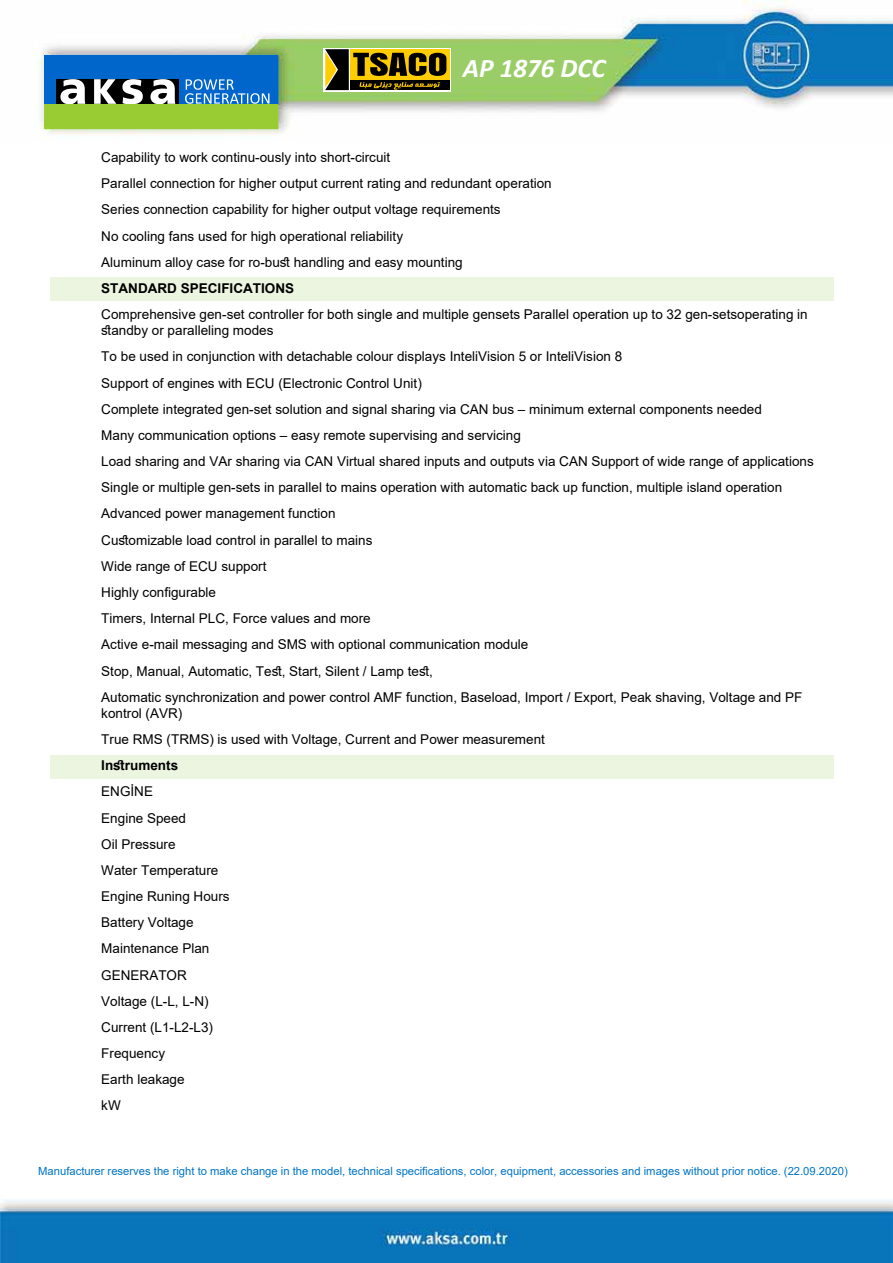
<style>
.page{position:relative;width:893px;height:1263px;background:#fff}
.page>*{position:absolute;margin:0;border:0;box-sizing:border-box;transform-origin:0 0}
.t1{font:italic 700 27px "Calibri";color:#fff}
.t2{font:13.5px/26.1px "Arial";color:#000}
.t3{font:700 13.5px "Arial";color:#000}
.t4{font:11.25px "Arial";color:#0075c4}
</style>
<div class="page">
<img style="left:36px;top:0;width:856px;height:138px">
<img style="left:0;top:1200px;width:892px;height:63px">
<div style="left:51px;top:277px;width:783px;height:24px;background:#ebf5e0"></div>
<div style="left:51px;top:755px;width:783px;height:24px;background:#ebf5e0"></div>
<svg style="left:323px;top:48px;width:128px;height:44px"></svg>
<svg style="left:446px;top:49px;width:4px;height:30px"></svg>
<div style="left:350px;top:81px;width:100px;height:9px;background:#000"></div>
<svg style="left:325px;top:49px;width:121px;height:41px;background:#695505"></svg>
<div style="left:44px;top:104px;width:234px;height:24px;background:#9c3"></div>
<div style="left:44px;top:55px;width:234px;height:49px;background:#06c"></div>
<div style="left:57px;top:79px;width:122px;height:25px;background:#000"></div>
<svg style="left:60px;top:79px;width:25px;height:25px"></svg>
<svg style="left:150px;top:79px;width:25px;height:25px"></svg>
<svg style="left:122px;top:79px;width:21px;height:25px"></svg>
<svg style="left:94px;top:79px;width:22px;height:25px"></svg>
<svg style="left:185px;top:79px;width:84px;height:25px"></svg>
<h1 class="t1" style="left:463px;top:49px;width:144px">AP 1876 DCC</h1>
<p class="t2" style="left:101px;top:144px;width:452px">Capability to work continu-ously into short-circuit<br>Parallel connection for higher output current rating and redundant operation Series connection capability for higher output voltage requirements<br>No cooling fans used for high operational reliability<br>Aluminum alloy case for ro-bust handling and easy mounting</p>
<p class="t3" style="left:101px;top:279px;width:194px">STANDARD SPECIFICATIONS</p>
<p class="t2" style="left:101px;top:306px;width:708px;line-height:16.2px">Comprehensive gen-set controller for both single and multiple gensets Parallel operation up to 32 gen-setsoperating in standby or paralleling modes</p>
<p class="t2" style="left:101px;top:344px;width:714px">To be used in conjunction with detachable colour displays InteliVision 5 or InteliVision 8<br>Support of engines with ECU (Electronic Control Unit)<br>Complete integrated gen-set solution and signal sharing via CAN bus – minimum external components needed<br>Many communication options – easy remote supervising and servicing<br>Load sharing and VAr sharing via CAN Virtual shared inputs and outputs via CAN Support of wide range of applications Single or multiple gen-sets in parallel to mains operation with automatic back up function, multiple island operation Advanced power management function<br>Customizable load control in parallel to mains<br>Wide range of ECU support<br>Highly configurable<br>Timers, Internal PLC, Force values and more<br>Active e-mail messaging and SMS with optional communication module<br>Stop, Manual, Automatic, Test, Start, Silent / Lamp test,<br>Automatic synchronization and power control AMF function, Baseload, Import / Export, Peak shaving, Voltage and PF</p>
<p class="t2" style="left:101px;top:700px;width:445px">kontrol (AVR)<br>True RMS (TRMS) is used with Voltage, Current and Power measurement</p>
<p class="t3" style="left:101px;top:756px;width:78px">Instruments</p>
<p class="t2" style="left:101px;top:779px;width:130px">ENGİNE<br>Engine Speed<br>Oil Pressure<br>Water Temperature<br>Engine Runing Hours<br>Battery Voltage<br>Maintenance Plan<br>GENERATOR<br>Voltage (L-L, L-N)<br>Current (L1-L2-L3)<br>Frequency<br>Earth leakage<br>kW</p>
<p class="t4" style="left:38px;top:1163px;width:811px">Manufacturer reserves the right to make change in the model, technical specifications, color, equipment, accessories and images without prior notice. (22.09.2020)</p>
</div>
